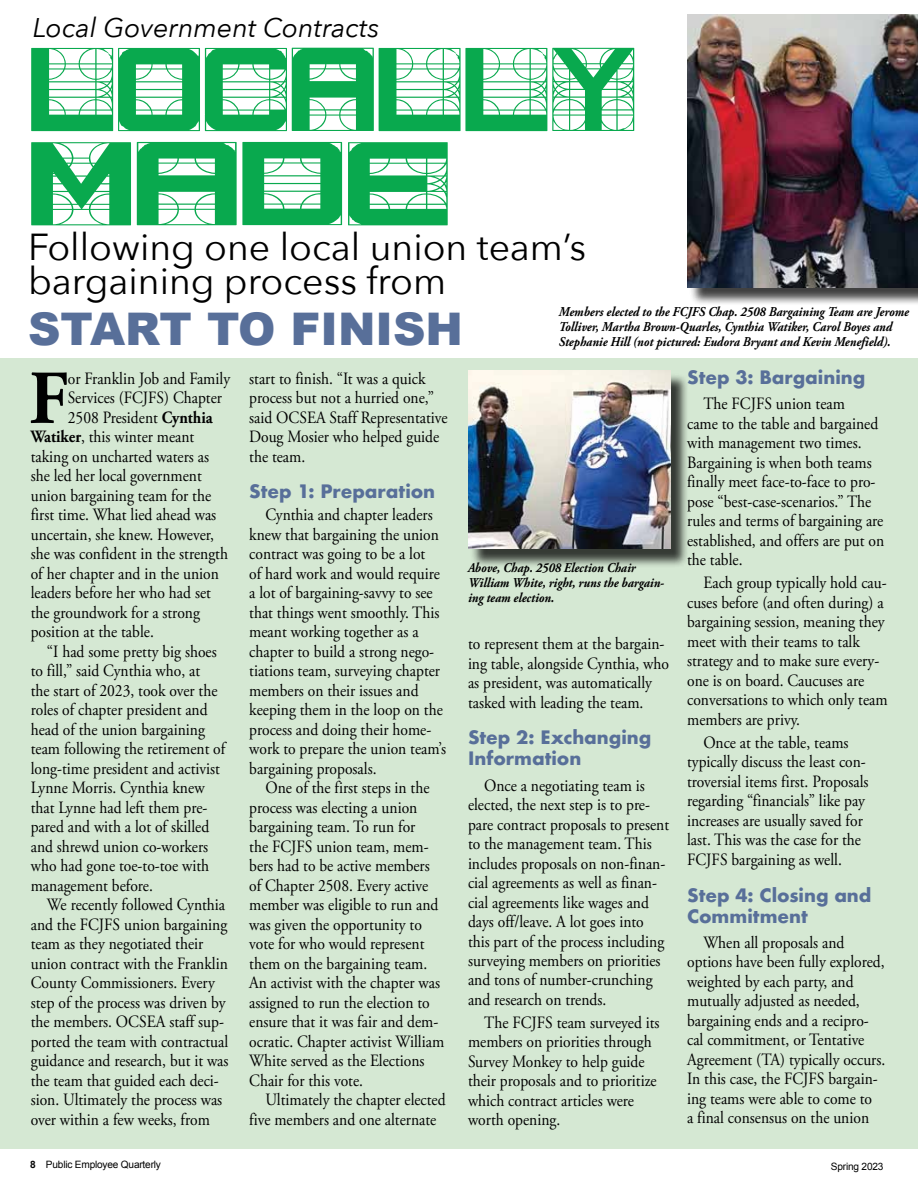
<style>
.page{position:relative;width:918px;height:1188px;background:#fff}
.page>*{position:absolute;margin:0;border:0;box-sizing:border-box;transform-origin:0 0}
.t1{font:700 76.05px "Adobe Garamond Pro";color:#000;scale:.93 1}
.t2{font:900 45px "Arial";color:#586f99}
.t3{font:37.5px/34.5px "Avenir Next";color:#000}
.t4{font:italic 27px "Avenir Next";color:#000}
.t5{font:700 18px/21px "Futura";color:#586f99}
.t6{font:17.25px/19.5px "Adobe Garamond Pro";color:#000;scale:.9 1}
.t7{font:italic 700 13.5px/15px "Adobe Garamond Pro";color:#000;scale:.9 1}
.t8{font:10.2px "Arial";letter-spacing:-.02em;color:#000}
.s1{font-weight:700}
</style>
<div class="page">
<div style="left:0;top:359px;width:918px;height:790px;background:#d5e8d3"></div>
<svg style="left:31px;top:48px;width:603px;height:83px"></svg>
<svg style="left:31px;top:142px;width:417px;height:83px"></svg>
<div style="left:689px;top:16px;width:229px;height:290px;background:#000;opacity:.75"></div>
<img style="left:687px;top:14px;width:231px;height:273px">
<div style="left:470px;top:373px;width:219px;height:195px;background:#000;opacity:.75"></div>
<img style="left:468px;top:371px;width:203px;height:178px">
<h3 class="t4" style="left:33px;top:4px;width:348px">Local Government Contracts</h3>
<h3 class="t3" style="left:28px;top:228px;width:560px">Following one local union team’s bargaining process from</h3>
<h2 class="t2" style="left:28px;top:297px;width:436px">START TO FINISH</h2>
<h1 class="t1" style="left:29px;top:354px;width:43px">F</h1>
<p class="t6" style="left:68px;top:369px;width:182px">or Franklin Job and Family</p>
<p class="t7" style="left:559px;top:304px;width:391px">Members elected to the FCJFS Chap. 2508 Bargaining Team are Jerome<br>Tolliver, Martha Brown-Quarles, Cynthia Watiker, Carol Boyes and<br>Stephanie Hill (not pictured: Eudora Bryant and Kevin Menefield).</p>
<p class="t5" style="left:687px;top:367px;width:180px">Step 3: Bargaining</p>
<p class="t6" style="left:687px;top:395px;width:220px;text-indent:16px">The FCJFS union team<br>came to the table and bargained with management two times.<br>Bargaining is when both teams finally meet face-to-face to pro&shy;pose “best-case-scenarios.” The rules and terms of bargaining are established, and offers are put on the table.</p>
<p class="t6" style="left:687px;top:574px;width:224px;text-indent:16px">Each group typically hold cau&shy;cuses before (and often during) a bargaining session, meaning they meet with their teams to talk strategy and to make sure every&shy;one is on board. Caucuses are conversations to which only team members are privy.</p>
<p class="t6" style="left:687px;top:733px;width:203px;text-indent:16px">Once at the table, teams typically discuss the least con&shy;troversial items first. Proposals regarding “financials” like pay increases are usually saved for last. This was the case for the<br>FCJFS bargaining as well.</p>
<p class="t5" style="left:687px;top:884px;width:186px">Step 4: Closing and<br>Commitment</p>
<p class="t6" style="left:687px;top:933px;width:222px;text-indent:16px">When all proposals and options have been fully explored, weighted by each party, and mutually adjusted as needed, bargaining ends and a recipro&shy;cal commitment, or Tentative<br>Agreement (TA) typically occurs.<br>In this case, the FCJFS bargain&shy;ing teams were able to come to<br>a final consensus on the union</p>
<p class="t6" style="left:249px;top:369px;width:222px">start to finish. “It was a quick process but not a hurried one,” said OCSEA Staff Representative<br>Doug Mosier who helped guide the team.</p>
<p class="t5" style="left:249px;top:481px;width:188px">Step 1: Preparation</p>
<p class="t6" style="left:249px;top:505px;width:220px;text-indent:16px">Cynthia and chapter leaders knew that bargaining the union contract was going to be a lot<br>of hard work and would require a lot of bargaining-savvy to see that things went smoothly. This meant working together as a chapter to build a strong nego&shy;tiations team, surveying chapter members on their issues and keeping them in the loop on the process and doing their home&shy;work to prepare the union team’s bargaining proposals.</p>
<p class="t6" style="left:249px;top:778px;width:218px;text-indent:16px">One of the first steps in the process was electing a union bargaining team. To run for<br>the FCJFS union team, mem&shy;bers had to be active members of Chapter 2508. Every active member was eligible to run and was given the opportunity to vote for who would represent them on the bargaining team.<br>An activist with the chapter was assigned to run the election to ensure that it was fair and dem&shy;ocratic. Chapter activist William<br>White served as the Elections<br>Chair for this vote.</p>
<p class="t6" style="left:249px;top:1090px;width:220px;text-indent:16px">Ultimately the chapter elected five members and one alternate</p>
<p class="t6" style="left:68px;top:389px;width:173px">Services (FCJFS) Chapter</p>
<p class="t6" style="left:68px;top:408px;width:163px">2508 President <span class="s1">Cynthia</span></p>
<p class="t6" style="left:31px;top:428px;width:183px"><span class="s1">Watiker</span>, this winter meant</p>
<p class="t6" style="left:31px;top:447px;width:200px">taking on uncharted waters as</p>
<p class="t6" style="left:31px;top:467px;width:192px">she led her local government</p>
<p class="t6" style="left:31px;top:486px;width:202px">union bargaining team for the</p>
<p class="t6" style="left:31px;top:506px;width:208px">first time. What lied ahead was</p>
<p class="t6" style="left:31px;top:525px;width:205px">uncertain, she knew. However,</p>
<p class="t6" style="left:31px;top:545px;width:221px">she was confident in the strength</p>
<p class="t6" style="left:31px;top:564px;width:211px">of her chapter and in the union</p>
<p class="t6" style="left:31px;top:584px;width:202px">leaders before her who had set</p>
<p class="t6" style="left:31px;top:603px;width:190px">the groundwork for a strong</p>
<p class="t6" style="left:31px;top:623px;width:138px">position at the table.</p>
<p class="t6" style="left:47px;top:642px;width:190px">“I had some pretty big shoes</p>
<p class="t6" style="left:31px;top:662px;width:190px">to fill,” said Cynthia who, at</p>
<p class="t6" style="left:31px;top:681px;width:209px">the start of 2023, took over the</p>
<p class="t6" style="left:31px;top:701px;width:198px">roles of chapter president and</p>
<p class="t6" style="left:31px;top:720px;width:195px">head of the union bargaining</p>
<p class="t6" style="left:31px;top:740px;width:218px">team following the retirement of</p>
<p class="t6" style="left:31px;top:759px;width:212px">long-time president and activist</p>
<p class="t6" style="left:31px;top:779px;width:195px">Lynne Morris. Cynthia knew</p>
<p class="t6" style="left:31px;top:798px;width:198px">that Lynne had left them pre-</p>
<p class="t6" style="left:31px;top:818px;width:200px">pared and with a lot of skilled</p>
<p class="t6" style="left:31px;top:837px;width:199px">and shrewd union co-workers</p>
<p class="t6" style="left:31px;top:857px;width:200px">who had gone toe-to-toe with</p>
<p class="t6" style="left:31px;top:876px;width:137px">management before.</p>
<p class="t6" style="left:47px;top:896px;width:200px">We recently followed Cynthia</p>
<p class="t6" style="left:31px;top:915px;width:220px">and the FCJFS union bargaining</p>
<p class="t6" style="left:31px;top:935px;width:193px">team as they negotiated their</p>
<p class="t6" style="left:31px;top:954px;width:221px">union contract with the Franklin</p>
<p class="t6" style="left:31px;top:974px;width:206px">County Commissioners. Every</p>
<p class="t6" style="left:31px;top:993px;width:218px">step of the process was driven by</p>
<p class="t6" style="left:31px;top:1013px;width:216px">the members. OCSEA staff sup-</p>
<p class="t6" style="left:31px;top:1032px;width:221px">ported the team with contractual</p>
<p class="t6" style="left:31px;top:1052px;width:221px">guidance and research, but it was</p>
<p class="t6" style="left:31px;top:1071px;width:211px">the team that guided each deci-</p>
<p class="t6" style="left:31px;top:1091px;width:214px">sion. Ultimately the process was</p>
<p class="t6" style="left:31px;top:1110px;width:201px">over within a few weeks, from</p>
<p class="t7" style="left:468px;top:561px;width:219px">Above, Chap. 2508 Election Chair<br>William White, right, runs the bargain&shy;ing team election.</p>
<p class="t6" style="left:468px;top:635px;width:225px">to represent them at the bargain&shy;ing table, alongside Cynthia, who as president, was automatically tasked with leading the team.</p>
<p class="t5" style="left:468px;top:727px;width:185px">Step 2: Exchanging<br>Information</p>
<p class="t6" style="left:468px;top:776px;width:225px;text-indent:16px">Once a negotiating team is elected, the next step is to pre&shy;pare contract proposals to present to the management team. This includes proposals on non-finan&shy;cial agreements as well as finan&shy;cial agreements like wages and days off/leave. A lot goes into this part of the process including surveying members on priorities and tons of number-crunching and research on trends.</p>
<p class="t6" style="left:468px;top:1013px;width:214px;text-indent:16px">The FCJFS team surveyed its members on priorities through<br>Survey Monkey to help guide their proposals and to prioritize which contract articles were worth opening.</p>
<p class="t8" style="left:30px;top:1158px;width:132px"><span class="s1">8</span> Public Employee Quarterly</p>
<p class="t8" style="left:831px;top:1160px;width:54px">Spring 2023</p>
</div>
